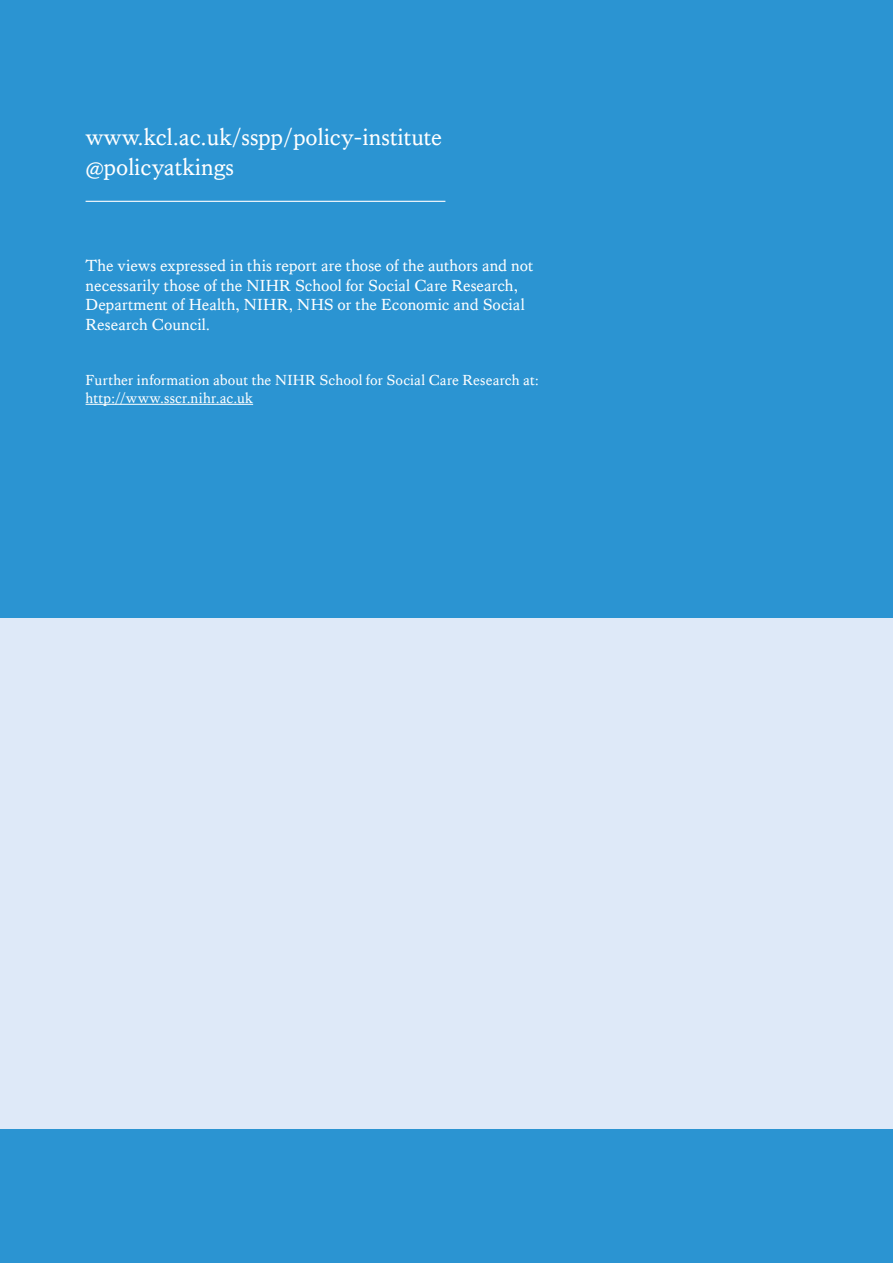
<style>
.page{position:relative;width:893px;height:1263px;background:#2b94d2}
.page>*{position:absolute;margin:0;border:0;box-sizing:border-box;transform-origin:0 0}
.t1{font:24px/30px "Kings Caslon Text";color:#fff}
.t2{font:16.5px/19.5px "Kings Caslon Text";letter-spacing:.005em;color:#fff}
.t3{font:15px/18px "Kings Caslon Text";letter-spacing:.01em;color:#fff}
</style>
<div class="page">
<hr style="left:86px;top:201px;width:359px;height:1px;background:#fff">
<div style="left:0;top:618px;width:893px;height:510px;background:#dee9f8"></div>
<hr style="left:86px;top:404px;width:167px;height:1px;background:#fff">
<h1 class="t1" style="left:86px;top:122px;width:358px">www.kcl.ac.uk/sspp/policy-institute @policyatkings</h1>
<p class="t2" style="left:86px;top:256px;width:449px">The views expressed in this report are those of the authors and not necessarily those of the NIHR School for Social Care Research, Department of Health, NIHR, NHS or the Economic and Social Research Council.</p>
<p class="t3" style="left:86px;top:371px;width:455px">Further information about the NIHR School for Social Care Research at: http://www.sscr.nihr.ac.uk</p>
</div>
